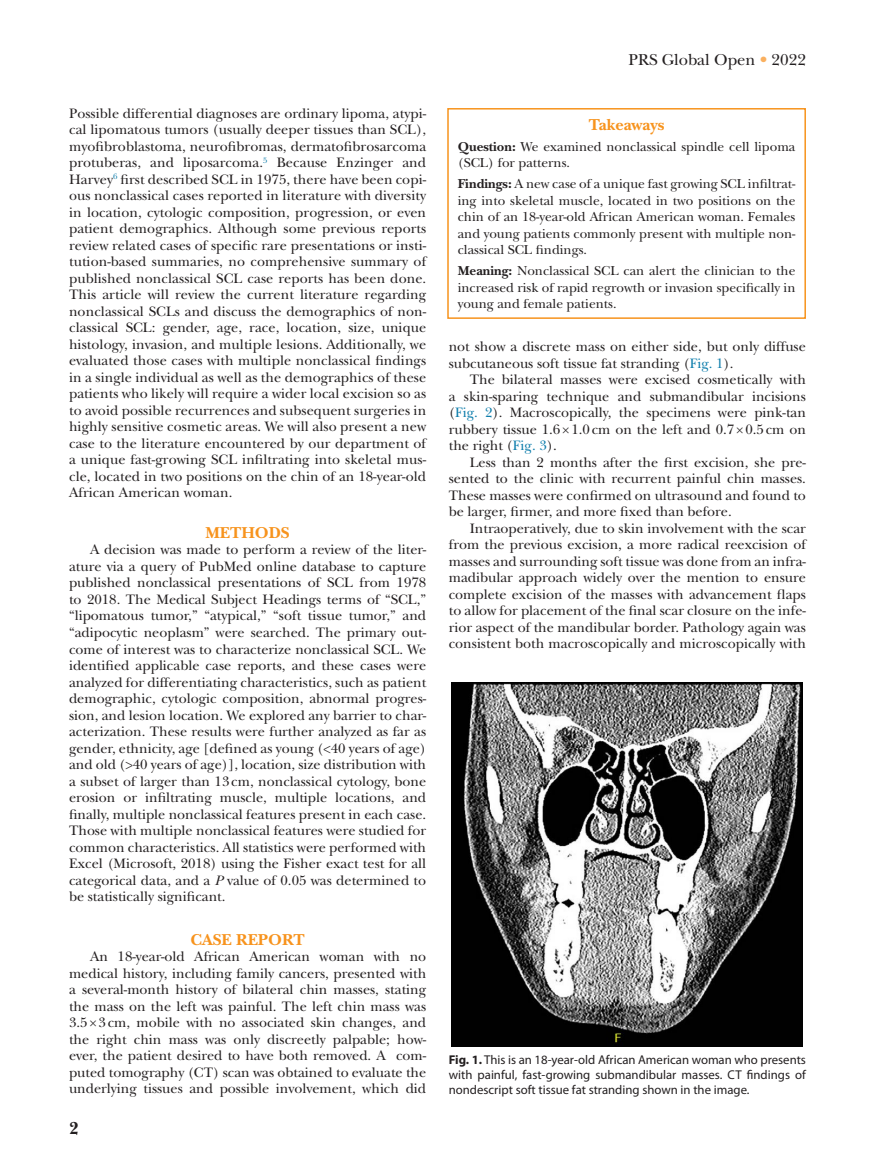
<style>
.page{position:relative;width:878px;height:1175px;background:#fff}
.page>*{position:absolute;margin:0;border:0;box-sizing:border-box;transform-origin:0 0}
.t1{font:700 18px "New Baskerville Std";color:#231f20}
.t2{font:700 16.5px "New Baskerville Std";color:#f7931d}
.t3{font:16.5px "New Baskerville Std";color:#231f20}
.t4{font:14.25px/16.5px "New Baskerville Std";color:#231f20;text-align:justify}
.t5{font:13.5px/16.5px "New Baskerville Std";color:#231f20;text-align:justify}
.t6{font:12.75px/15px "Myriad Pro";color:#231f20;text-align:justify}
.s1{font-style:italic}
.s2{color:#fab05f}
.s3{font-weight:700}
.s4{color:#0f7eac}
</style>
<div class="page">
<img style="left:452px;top:682px;width:350px;height:364px">
<div style="left:447px;top:108px;width:359px;height:211px;border:2px solid #f7931d"></div>
<p class="t4" style="left:69px;top:105px;width:359px">Possible differential diagnoses are ordinary lipoma, atypi&shy;cal lipomatous tumors (usually deeper tissues than SCL), myofibroblastoma, neurofibromas, dermatofibrosarcoma protuberas, and liposarcoma.<sup>5</sup> Because Enzinger and Harvey<sup>6</sup> first described SCL in 1975, there have been copi&shy;ous nonclassical cases reported in literature with diversity in location, cytologic composition, progression, or even patient demographics. Although some previous reports review related cases of specific rare presentations or insti&shy;tution-based summaries, no comprehensive summary of published nonclassical SCL case reports has been done.<br>This article will review the current literature regarding nonclassical SCLs and discuss the demographics of non&shy;classical SCL: gender, age, race, location, size, unique histology, invasion, and multiple lesions. Additionally, we evaluated those cases with multiple nonclassical findings in a single individual as well as the demographics of these patients who likely will require a wider local excision so as to avoid possible recurrences and subsequent surgeries in highly sensitive cosmetic areas. We will also present a new case to the literature encountered by our department of a unique fast-growing SCL infiltrating into skeletal mus&shy;cle, located in two positions on the chin of an 18-year-old African American woman.</p>
<p class="t2" style="left:205px;top:523px;width:86px">METHODS</p>
<p class="t4" style="left:69px;top:541px;width:359px;text-indent:21px">A decision was made to perform a review of the liter&shy;ature via a query of PubMed online database to capture published nonclassical presentations of SCL from 1978 to 2018. The Medical Subject Headings terms of “SCL,” “lipomatous tumor,” “atypical,” “soft tissue tumor,” and “adipocytic neoplasm” were searched. The primary out&shy;come of interest was to characterize nonclassical SCL. We identified applicable case reports, and these cases were analyzed for differentiating characteristics, such as patient demographic, cytologic composition, abnormal progres&shy;sion, and lesion location. We explored any barrier to char&shy;acterization. These results were further analyzed as far as gender, ethnicity, age [defined as young (&lt;40 years of age) and old (&gt;40 years of age)], location, size distribution with a subset of larger than 13cm, nonclassical cytology, bone erosion or infiltrating muscle, multiple locations, and finally, multiple nonclassical features present in each case.<br>Those with multiple nonclassical features were studied for common characteristics. All statistics were performed with Excel (Microsoft, 2018) using the Fisher exact test for all categorical data, and a <span class="s1">P</span> value of 0.05 was determined to be statistically significant.</p>
<p class="t2" style="left:191px;top:929px;width:115px">CASE REPORT</p>
<p class="t4" style="left:69px;top:948px;width:359px;text-indent:21px">An 18-year-old African American woman with no medical history, including family cancers, presented with a several-month history of bilateral chin masses, stating the mass on the left was painful. The left chin mass was 3.5×3cm, mobile with no associated skin changes, and the right chin mass was only discreetly palpable; how&shy;ever, the patient desired to have both removed. A com&shy;puted tomography (CT) scan was obtained to evaluate the underlying tissues and possible involvement, which did</p>
<p class="t1" style="left:69px;top:1118px;width:11px">2</p>
<p class="t3" style="left:628px;top:50px;width:179px">PRS Global Open <span class="s2">•</span> 2022</p>
<p class="t2" style="left:589px;top:115px;width:77px">Takeaways</p>
<p class="t5" style="left:458px;top:138px;width:339px"><span class="s3">Question:</span> We examined nonclassical spindle cell lipoma (SCL) for patterns.</p>
<p class="t5" style="left:458px;top:176px;width:339px"><span class="s3">Findings:</span> A new case of a unique fast growing SCL infiltrat&shy;ing into skeletal muscle, located in two positions on the chin of an 18-year-old African American woman. Females and young patients commonly present with multiple non&shy;classical SCL findings.</p>
<p class="t5" style="left:458px;top:263px;width:339px"><span class="s3">Meaning:</span> Nonclassical SCL can alert the clinician to the increased risk of rapid regrowth or invasion specifically in young and female patients.</p>
<p class="t4" style="left:449px;top:338px;width:358px">not show a discrete mass on either side, but only diffuse subcutaneous soft tissue fat stranding (<span class="s4">Fig. 1</span>).</p>
<p class="t4" style="left:449px;top:371px;width:359px;text-indent:21px">The bilateral masses were excised cosmetically with a skin-sparing technique and submandibular incisions (<span class="s4">Fig. 2</span>). Macroscopically, the specimens were pink-tan rubbery tissue 1.6×1.0cm on the left and 0.7×0.5cm on the right (<span class="s4">Fig. 3</span>).</p>
<p class="t4" style="left:449px;top:454px;width:359px;text-indent:21px">Less than 2 months after the first excision, she pre&shy;sented to the clinic with recurrent painful chin masses.<br>These masses were confirmed on ultrasound and found to be larger, firmer, and more fixed than before.</p>
<p class="t4" style="left:449px;top:520px;width:359px;text-indent:21px">Intraoperatively, due to skin involvement with the scar from the previous excision, a more radical reexcision of masses and surrounding soft tissue was done from an infra&shy;madibular approach widely over the mention to ensure complete excision of the masses with advancement flaps to allow for placement of the final scar closure on the infe&shy;rior aspect of the mandibular border. Pathology again was consistent both macroscopically and microscopically with</p>
<p class="t6" style="left:448px;top:1052px;width:359px"><span class="s3">Fig. 1.</span> This is an 18-year-old African American woman who presents with painful, fast-growing submandibular masses. CT findings of nondescript soft tissue fat stranding shown in the image.</p>
</div>
